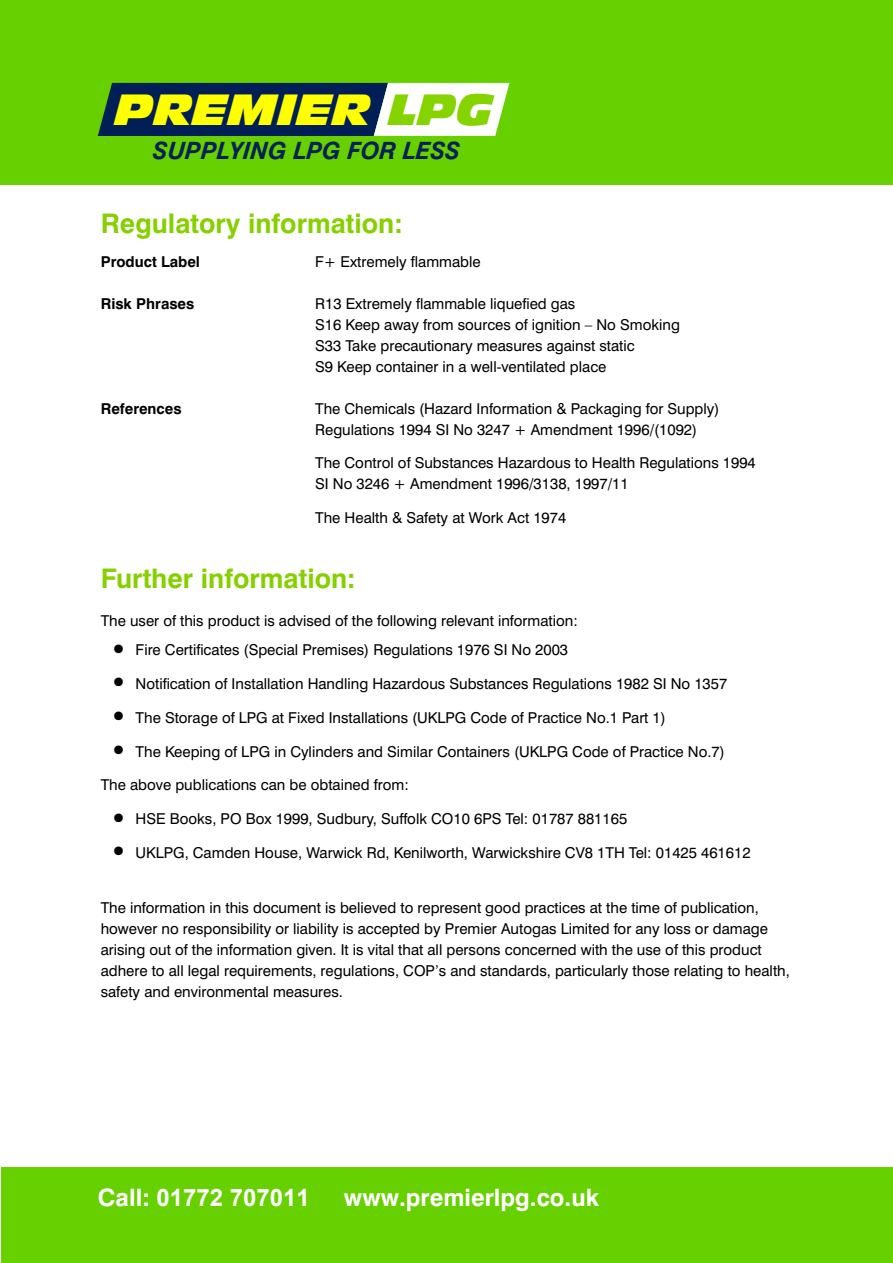
<style>
.page{position:relative;width:893px;height:1263px;background:#fff}
.page>*{position:absolute;margin:0;border:0;box-sizing:border-box;transform-origin:0 0}
.t1{font:italic 41.1px "Incised 901 BT Nord";color:#ff0}
.t2{font:700 27px "Swiss 721 BT";color:#86d000}
.t3{font:700 24px "Swiss 721 BT";color:#fff}
.t4{font:700 24px "Arial";color:#fff}
.t5{font:italic 700 23.85px "Swiss 721 BT";color:#001f57}
.t6{font:15px/21px "Swiss 721 BT";color:#000}
.t7{font:700 15px "Swiss 721 BT";color:#000}
.s1{color:#85d400}
.s2{font-size:30px}
.s3{font-family:"Swiss 721 BT"}
</style>
<div class="page">
<div style="left:0;top:0;width:892px;height:185px;background:#67d000"></div>
<div style="left:1px;top:1167px;width:891px;height:96px;background:#67d000"></div>
<svg style="left:98px;top:83px;width:411px;height:53px;background:#4e6785"></svg>
<h1 class="t1" style="left:115px;top:85px;width:379px">PREMIER <span class="s1">LPG</span></h1>
<h3 class="t5" style="left:152px;top:136px;width:312px">SUPPLYING LPG FOR LESS</h3>
<h2 class="t2" style="left:101px;top:207px;width:303px">Regulatory information:</h2>
<p class="t7" style="left:101px;top:252px;width:101px">Product Label</p>
<p class="t6" style="left:315px;top:251px;width:167px">F+ Extremely flammable</p>
<p class="t7" style="left:101px;top:294px;width:95px">Risk Phrases</p>
<p class="t6" style="left:315px;top:293px;width:366px">R13 Extremely flammable liquefied gas<br>S16 Keep away from sources of ignition – No Smoking S33 Take precautionary measures against static<br>S9 Keep container in a well-ventilated place</p>
<p class="t7" style="left:101px;top:399px;width:82px">References</p>
<p class="t6" style="left:315px;top:398px;width:406px">The Chemicals (Hazard Information &amp; Packaging for Supply)<br>Regulations 1994 SI No 3247 + Amendment 1996/(1092)</p>
<p class="t6" style="left:315px;top:452px;width:442px">The Control of Substances Hazardous to Health Regulations 1994<br>SI No 3246 + Amendment 1996/3138, 1997/11</p>
<p class="t6" style="left:315px;top:507px;width:253px">The Health &amp; Safety at Work Act 1974</p>
<h2 class="t2" style="left:101px;top:562px;width:256px">Further information:</h2>
<p class="t6" style="left:101px;top:610px;width:479px">The user of this product is advised of the following relevant information:</p>
<p class="t6" style="left:110px;top:639px;width:460px"><span class="s2">•</span> Fire Certificates (Special Premises) Regulations 1976 SI No 2003</p>
<p class="t6" style="left:110px;top:673px;width:619px"><span class="s2">•</span> Notification of Installation Handling Hazardous Substances Regulations 1982 SI No 1357</p>
<p class="t6" style="left:110px;top:707px;width:558px"><span class="s2">•</span> The Storage of LPG at Fixed Installations (UKLPG Code of Practice No.1 Part 1)</p>
<p class="t6" style="left:110px;top:740px;width:617px"><span class="s2">•</span> The Keeping of LPG in Cylinders and Similar Containers (UKLPG Code of Practice No.7)</p>
<p class="t6" style="left:101px;top:774px;width:310px">The above publications can be obtained from:</p>
<p class="t6" style="left:110px;top:808px;width:519px"><span class="s2">•</span> HSE Books, PO Box 1999, Sudbury, Suffolk CO10 6PS Tel: 01787 881165</p>
<p class="t6" style="left:110px;top:842px;width:642px"><span class="s2">•</span> UKLPG, Camden House, Warwick Rd, Kenilworth, Warwickshire CV8 1TH Tel: 01425 461612</p>
<p class="t6" style="left:101px;top:896px;width:691px">The information in this document is believed to represent good practices at the time of publication, however no responsibility or liability is accepted by Premier Autogas Limited for any loss or damage arising out of the information given. It is vital that all persons concerned with the use of this product adhere to all legal requirements, regulations, COP’s and standards, particularly those relating to health, safety and environmental measures.</p>
<h3 class="t4" style="left:98px;top:1181px;width:214px"><span class="s3">Call:</span> 01772 707011</h3>
<h3 class="t3" style="left:344px;top:1182px;width:257px">www.premierlpg.co.uk</h3>
</div>
